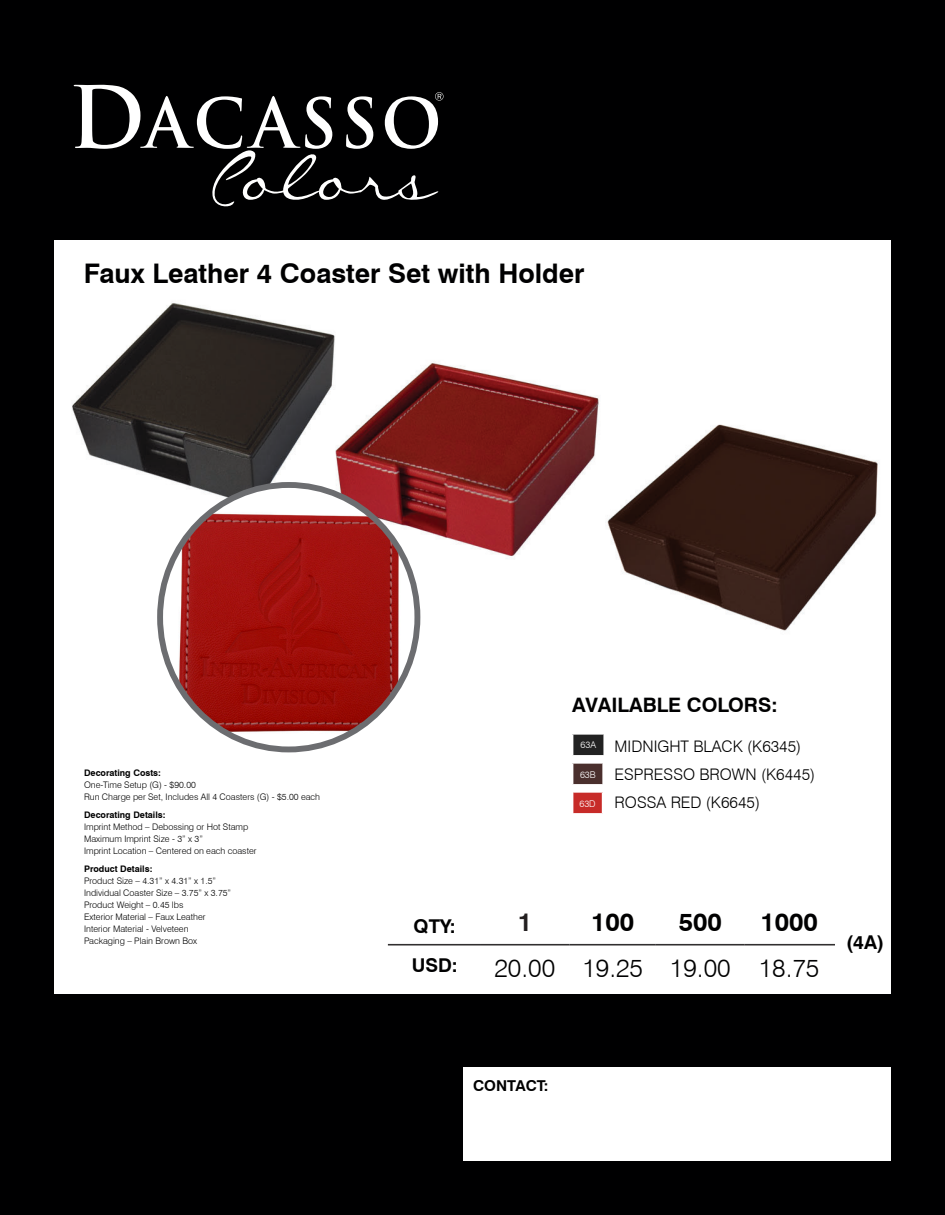
<style>
.page{position:relative;width:945px;height:1215px;background:#000001}
.page>*{position:absolute;margin:0;border:0;box-sizing:border-box;transform-origin:0 0}
.t1{font:700 27px "Swiss 721 BT";color:#000001}
.t2{font:300 25.35px "Swiss 721 BT";color:#000001}
.t3{font:700 25.35px "Swiss 721 BT";color:#000001}
.t4{font:700 25.35px "Swiss 721 BT";color:#231f20}
.t5{font:700 19.95px "Swiss 721 BT";color:#000001}
.t6{font:700 19.05px "Swiss 721 BT";color:#000001}
.t7{font:300 15.9px/27.9px "Swiss 721 BT";color:#000001}
.t8{font:700 15px "Swiss 721 BT";color:#000001}
.t9{font:300 9.3px "Swiss 721 BT";color:#fff}
.t10{font:300 9px/12px "Swiss 721 BT";color:#000001}
.t11{font:700 9px "Swiss 721 BT";color:#000001}
</style>
<div class="page">
<div style="left:54px;top:240px;width:837px;height:754px;background:#fff"></div>
<div style="left:464px;top:1068px;width:427px;height:93px;background:#fff"></div>
<svg style="left:74px;top:85px;width:369px;height:122px"></svg>
<div style="left:573px;top:734px;width:31px;height:22px;background:#222"></div>
<hr style="left:572px;top:734px;width:33px;height:1px;background:#fff">
<hr style="left:603px;top:735px;width:2px;height:20px;background:#fff">
<hr style="left:572px;top:755px;width:33px;height:2px;background:#fff">
<div style="left:573px;top:763px;width:30px;height:22px;background:#4a2f2d"></div>
<hr style="left:572px;top:763px;width:32px;height:1px;background:#fff">
<hr style="left:602px;top:764px;width:2px;height:20px;background:#fff">
<hr style="left:572px;top:784px;width:32px;height:2px;background:#fff">
<div style="left:573px;top:792px;width:30px;height:22px;background:#c72b28"></div>
<hr style="left:572px;top:792px;width:31px;height:1px;background:#fff">
<svg style="left:602px;top:793px;width:1px;height:20px"></svg>
<hr style="left:572px;top:813px;width:31px;height:2px;background:#fff">
<img style="left:72px;top:303px;width:806px;height:344px">
<hr style="left:388px;top:944px;width:92px;height:2px;background:#312f30">
<hr style="left:480px;top:944px;width:90px;height:2px;background:#312f30">
<hr style="left:570px;top:944px;width:86px;height:2px;background:#312f30">
<hr style="left:656px;top:944px;width:89px;height:2px;background:#312f30">
<hr style="left:745px;top:944px;width:90px;height:2px;background:#312f30">
<img style="left:160px;top:486px;width:257px;height:260px">
<div style="left:157px;top:482px;width:263px;height:270px;border:6px solid #6c6d70;border-radius:50%"></div>
<h1 class="t1" style="left:84px;top:257px;width:502px">Faux Leather 4 Coaster Set with Holder</h1>
<p class="t11" style="left:84px;top:768px;width:78px">Decorating Costs:</p>
<p class="t10" style="left:84px;top:779px;width:238px">One-Time Setup (G) - $90.00<br>Run Charge per Set, Includes All 4 Coasters (G) - $5.00 each</p>
<p class="t11" style="left:84px;top:810px;width:83px">Decorating Details:</p>
<p class="t10" style="left:84px;top:821px;width:174px">Imprint Method – Debossing or Hot Stamp<br>Maximum Imprint Size - 3” x 3”<br>Imprint Location – Centered on each coaster</p>
<p class="t11" style="left:84px;top:864px;width:70px">Product Details:</p>
<p class="t10" style="left:84px;top:875px;width:149px">Product Size – 4.31” x 4.31” x 1.5”<br>Individual Coaster Size – 3.75” x 3.75”<br>Product Weight – 0.45 lbs<br>Exterior Material – Faux Leather<br>Interior Material - Velveteen<br>Packaging – Plain Brown Box</p>
<h3 class="t5" style="left:572px;top:693px;width:207px">AVAILABLE COLORS:</h3>
<h3 class="t7" style="left:615px;top:732px;width:202px">MIDNIGHT BLACK (K6345)<br>ESPRESSO BROWN (K6445)<br>ROSSA RED (K6645)</h3>
<p class="t9" style="left:581px;top:740px;width:17px">63A</p>
<p class="t9" style="left:580px;top:769px;width:17px">63B</p>
<p class="t9" style="left:579px;top:798px;width:18px">63D</p>
<h3 class="t6" style="left:414px;top:915px;width:44px">QTY:</h3>
<h2 class="t4" style="left:518px;top:906px;width:16px">1</h2>
<h2 class="t3" style="left:591px;top:906px;width:45px">100</h2>
<h2 class="t3" style="left:679px;top:906px;width:45px">500</h2>
<h2 class="t3" style="left:760px;top:906px;width:59px">1000</h2>
<h3 class="t6" style="left:412px;top:954px;width:48px">USD:</h3>
<h2 class="t2" style="left:494px;top:952px;width:326px">20.00 19.25 19.00 18.75</h2>
<h3 class="t6" style="left:846px;top:930px;width:39px">(4A)</h3>
<h3 class="t8" style="left:473px;top:1077px;width:77px">CONTACT:</h3>
</div>
